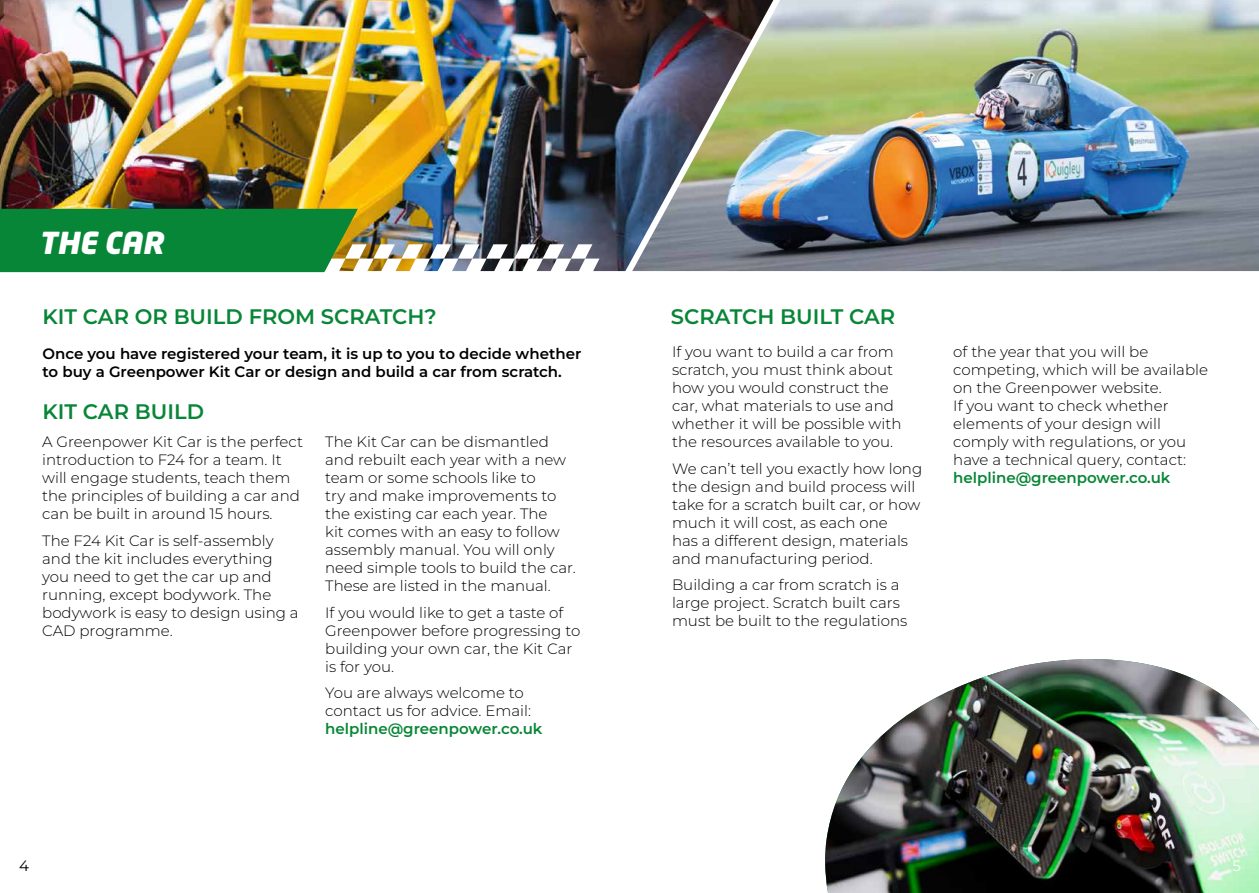
<style>
.page{position:relative;width:1259px;height:893px;background:#fff}
.page>*{position:absolute;margin:0;border:0;box-sizing:border-box;transform-origin:0 0}
.Page_title{font:italic 900 30px "Neo Tech Std";color:#fff}
.t1{font:600 21px "Montserrat";color:#088637}
.t2{font:300 15px/18px "Montserrat";color:#000}
.t3{font:600 15px/18px "Montserrat";color:#000}
.t4{font:15px "Montserrat";color:#000}
.t5{font:15px "Montserrat";color:#fff}
.s1{font-weight:600;color:#088637}
</style>
<div class="page">
<img style="left:0;top:0;width:615px;height:271px">
<img style="left:0;top:209px;width:599px;height:64px">
<img style="left:810px;top:0;width:449px;height:271px">
<img style="left:615px;top:0;width:195px;height:272px">
<img style="left:825px;top:659px;width:434px;height:234px">
<p class="Page_title" style="left:39px;top:223px;width:126px">THE CAR</p>
<p class="t1" style="left:43px;top:301px;width:396px">KIT CAR OR BUILD FROM SCRATCH?</p>
<p class="t3" style="left:43px;top:344px;width:540px">Once you have registered your team, it is up to you to decide whether to buy a Greenpower Kit Car or design and build a car from scratch.</p>
<p class="t1" style="left:43px;top:397px;width:163px">KIT CAR BUILD</p>
<p class="t2" style="left:42px;top:432px;width:262px">A Greenpower Kit Car is the perfect introduction to F24 for a team. It will engage students, teach them the principles of building a car and can be built in around 15 hours.</p>
<p class="t2" style="left:42px;top:531px;width:258px">The F24 Kit Car is self-assembly and the kit includes everything you need to get the car up and running, except bodywork. The bodywork is easy to design using a<br>CAD programme.</p>
<p class="t2" style="left:325px;top:432px;width:252px">The Kit Car can be dismantled and rebuilt each year with a new team or some schools like to<br>try and make improvements to the existing car each year. The<br>kit comes with an easy to follow assembly manual. You will only need simple tools to build the car.<br>These are listed in the manual.</p>
<p class="t2" style="left:325px;top:603px;width:257px">If you would like to get a taste of<br>Greenpower before progressing to building your own car, the Kit Car is for you.</p>
<p class="t2" style="left:325px;top:683px;width:219px">You are always welcome to contact us for advice. Email: <span class="s1">helpline@greenpower.co.uk</span></p>
<p class="t1" style="left:671px;top:302px;width:226px">SCRATCH BUILT CAR</p>
<p class="t2" style="left:672px;top:342px;width:231px">If you want to build a car from scratch, you must think about how you would construct the car, what materials to use and whether it will be possible with the resources available to you.</p>
<p class="t2" style="left:672px;top:459px;width:252px">We can’t tell you exactly how long the design and build process will take for a scratch built car, or how much it will cost, as each one<br>has a different design, materials and manufacturing period.</p>
<p class="t2" style="left:672px;top:575px;width:237px">Building a car from scratch is a large project. Scratch built cars must be built to the regulations</p>
<p class="t2" style="left:953px;top:342px;width:256px">of the year that you will be competing, which will be available on the Greenpower website.<br>If you want to check whether elements of your design will comply with regulations, or you have a technical query, contact: <span class="s1">helpline@greenpower.co.uk</span></p>
<p class="t4" style="left:19px;top:856px;width:11px">4</p>
<p class="t5" style="left:1232px;top:856px;width:10px">5</p>
</div>
